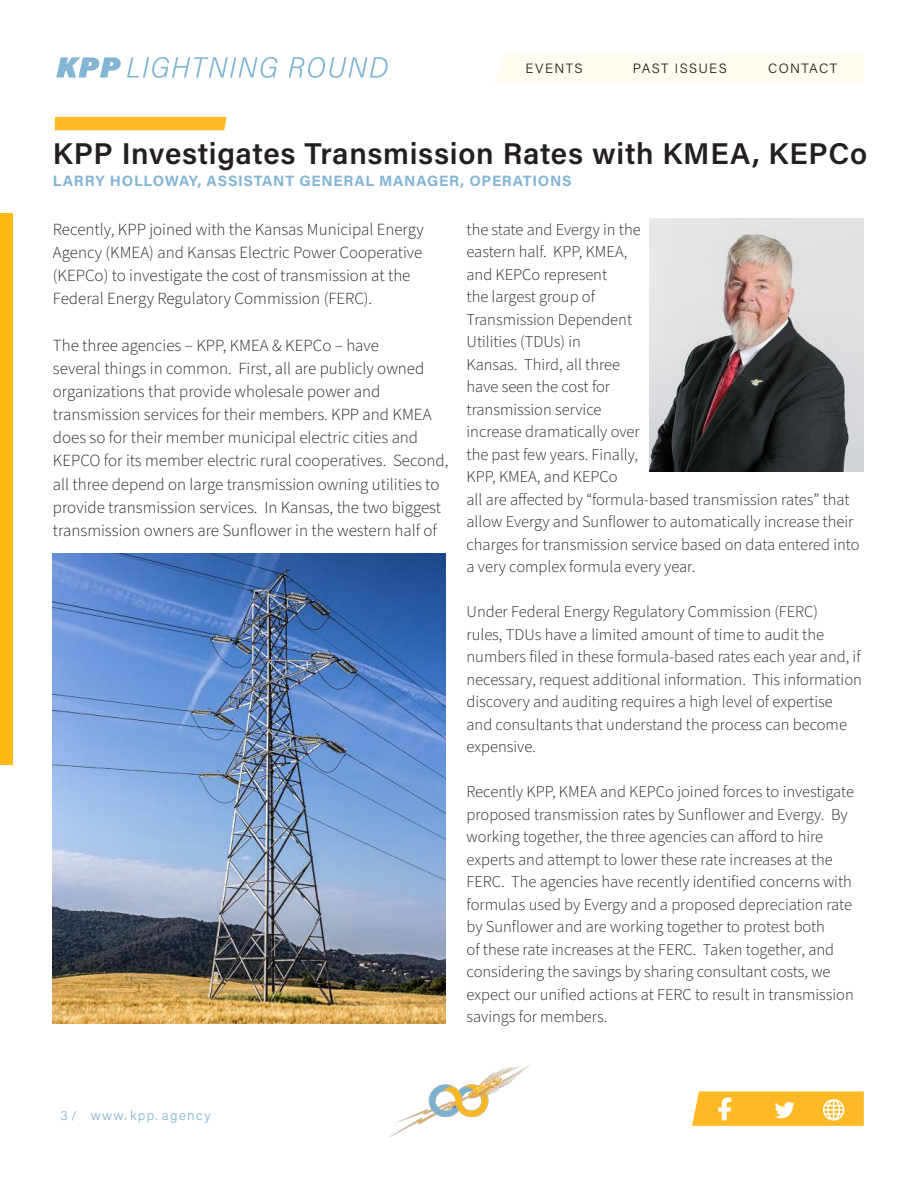
<style>
.page{position:relative;width:918px;height:1188px;background:#fff}
.page>*{position:absolute;margin:0;border:0;box-sizing:border-box;transform-origin:0 0}
.t1{font:600 30px "Acumin Pro";letter-spacing:.025em;color:#241f1f}
.t2{font:300 16.95px/23.1px "Source Sans Pro";color:#241f1f}
.t3{font:300 16.5px/22.5px "Source Sans Pro";color:#241f1f}
.t4{font:700 15px "Acumin Pro";letter-spacing:.045em;color:#83b5d4}
.t5{font:300 13.5px "Acumin Pro";letter-spacing:.105em;color:#241f1f}
.t6{font:300 13.5px "Acumin Pro";letter-spacing:.1em;color:#83b5d4}
.t7{font:300 12.75px "Acumin Pro";color:#83b5d4}
</style>
<div class="page">
<div style="left:0;top:213px;width:12px;height:552px;background:#fdb913"></div>
<div style="left:495px;top:54px;width:369px;height:30px;background:#fffbf0"></div>
<img style="left:389px;top:1065px;width:140px;height:72px">
<svg style="left:692px;top:1091px;width:172px;height:35px;background:#ffc242"></svg>
<svg style="left:56px;top:57px;width:65px;height:21px"></svg>
<svg style="left:127px;top:57px;width:151px;height:21px"></svg>
<svg style="left:289px;top:57px;width:99px;height:21px"></svg>
<div style="left:55px;top:117px;width:172px;height:13px;background:#ffb925"></div>
<img style="left:649px;top:219px;width:214px;height:253px">
<img style="left:53px;top:554px;width:393px;height:470px">
<p class="t5" style="left:525px;top:59px;width:59px">EVENTS</p>
<p class="t5" style="left:633px;top:59px;width:95px">PAST ISSUES</p>
<p class="t5" style="left:768px;top:59px;width:71px">CONTACT</p>
<h1 class="t1" style="left:53px;top:133px;width:816px">KPP Investigates Transmission Rates with KMEA, KEPCo</h1>
<p class="t4" style="left:53px;top:170px;width:520px">LARRY HOLLOWAY, ASSISTANT GENERAL MANAGER, OPERATIONS</p>
<p class="t3" style="left:467px;top:218px;width:395px">the state and Evergy in the<br>eastern half. KPP, KMEA,<br>and KEPCo represent<br>the largest group of<br>Transmission Dependent<br>Utilities (TDUs) in<br>Kansas. Third, all three<br>have seen the cost for<br>transmission service<br>increase dramatically over<br>the past few years. Finally,<br>KPP, KMEA, and KEPCo<br>all are affected by “formula-based transmission rates” that allow Evergy and Sunflower to automatically increase their charges for transmission service based on data entered into a very complex formula every year.</p>
<p class="t3" style="left:467px;top:601px;width:397px">Under Federal Energy Regulatory Commission (FERC)<br>rules, TDUs have a limited amount of time to audit the numbers filed in these formula-based rates each year and, if necessary, request additional information. This information discovery and auditing requires a high level of expertise and consultants that understand the process can become expensive.</p>
<p class="t3" style="left:467px;top:781px;width:389px">Recently KPP, KMEA and KEPCo joined forces to investigate proposed transmission rates by Sunflower and Evergy. By working together, the three agencies can afford to hire experts and attempt to lower these rate increases at the FERC. The agencies have recently identified concerns with formulas used by Evergy and a proposed depreciation rate by Sunflower and are working together to protest both<br>of these rate increases at the FERC. Taken together, and considering the savings by sharing consultant costs, we expect our unified actions at FERC to result in transmission savings for members.</p>
<p class="t2" style="left:53px;top:218px;width:372px">Recently, KPP joined with the Kansas Municipal Energy Agency (KMEA) and Kansas Electric Power Cooperative (KEPCo) to investigate the cost of transmission at the Federal Energy Regulatory Commission (FERC).</p>
<p class="t2" style="left:53px;top:334px;width:397px">The three agencies – KPP, KMEA &amp; KEPCo – have<br>several things in common. First, all are publicly owned organizations that provide wholesale power and transmission services for their members. KPP and KMEA does so for their member municipal electric cities and KEPCO for its member electric rural cooperatives. Second, all three depend on large transmission owning utilities to provide transmission services. In Kansas, the two biggest transmission owners are Sunflower in the western half of</p>
<p class="t7" style="left:60px;top:1106px;width:18px">3 /</p>
<p class="t6" style="left:91px;top:1106px;width:121px">www. kpp. agency</p>
</div>
